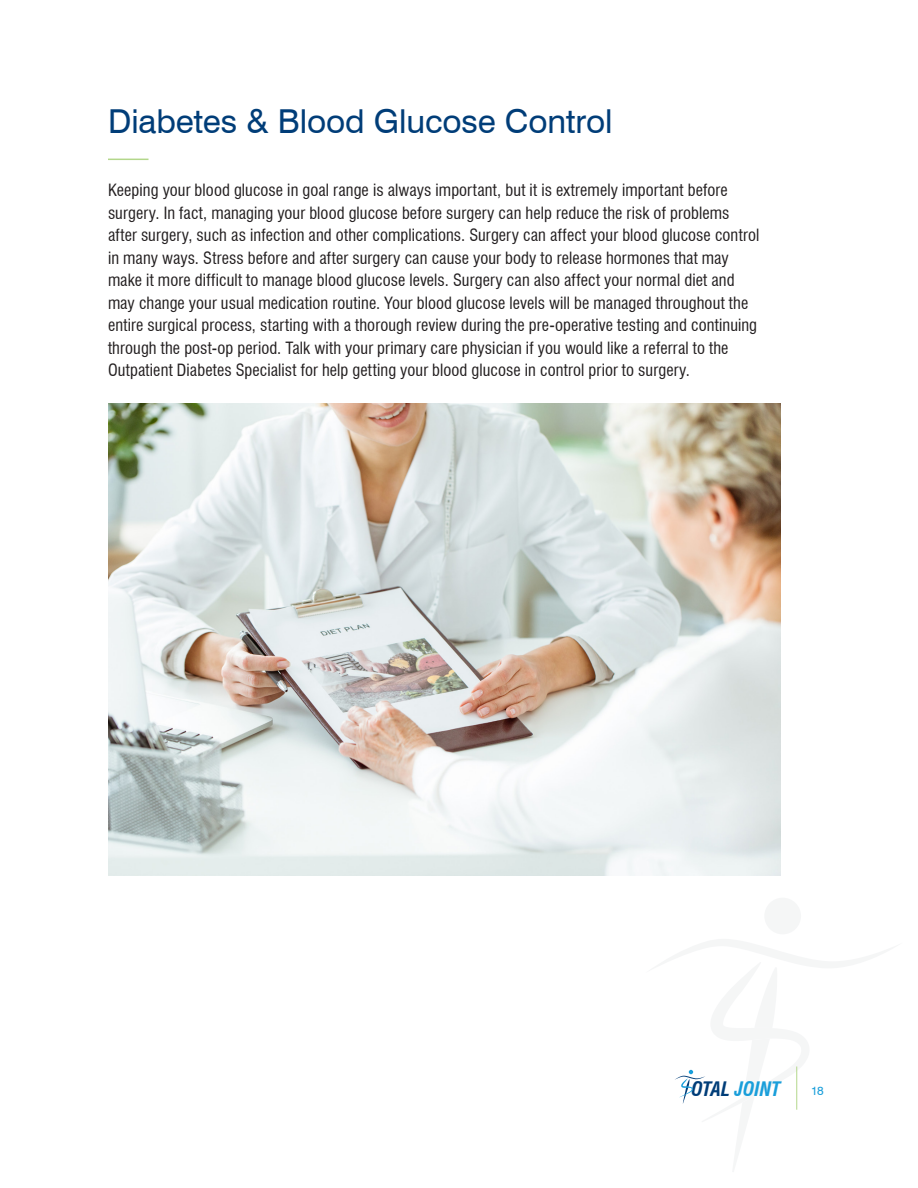
<style>
.page{position:relative;width:918px;height:1188px;background:#fff}
.page>*{position:absolute;margin:0;border:0;box-sizing:border-box;transform-origin:0 0}
.Headline{font:33px "Swiss 721 BT";letter-spacing:-.005em;color:#003d78}
.t1{font:italic 700 condensed 19.5px "Swiss 721 BT";letter-spacing:-.005em;color:#199eda}
.Text{font:condensed 16.5px/22.5px "Swiss 721 BT";letter-spacing:.005em;color:#231f20}
.Subheading{font:12px "Swiss 721 BT";color:#199eda}
.s1{color:#003d78}
</style>
<div class="page">
<div style="left:764px;top:898px;width:37px;height:36px;background:#f2f3f4;border-radius:50%"></div>
<svg style="left:675px;top:1066px;width:123px;height:44px"></svg>
<hr style="left:108px;top:159px;width:40px;height:1px;background:#b3d78b">
<img style="left:108px;top:404px;width:672px;height:472px">
<p class="Headline" style="left:108px;top:101px;width:506px">Diabetes &amp; Blood Glucose Control</p>
<p class="Text" style="left:108px;top:179px;width:653px">Keeping your blood glucose in goal range is always important, but it is extremely important before surgery. In fact, managing your blood glucose before surgery can help reduce the risk of problems after surgery, such as infection and other complications. Surgery can affect your blood glucose control in many ways. Stress before and after surgery can cause your body to release hormones that may make it more difficult to manage blood glucose levels. Surgery can also affect your normal diet and may change your usual medication routine. Your blood glucose levels will be managed throughout the entire surgical process, starting with a thorough review during the pre-operative testing and continuing through the post-op period. Talk with your primary care physician if you would like a referral to the Outpatient Diabetes Specialist for help getting your blood glucose in control prior to surgery.</p>
<p class="t1" style="left:691px;top:1077px;width:91px"><span class="s1">OTAL</span> JOINT</p>
<p class="Subheading" style="left:811px;top:1084px;width:14px">18</p>
</div>
